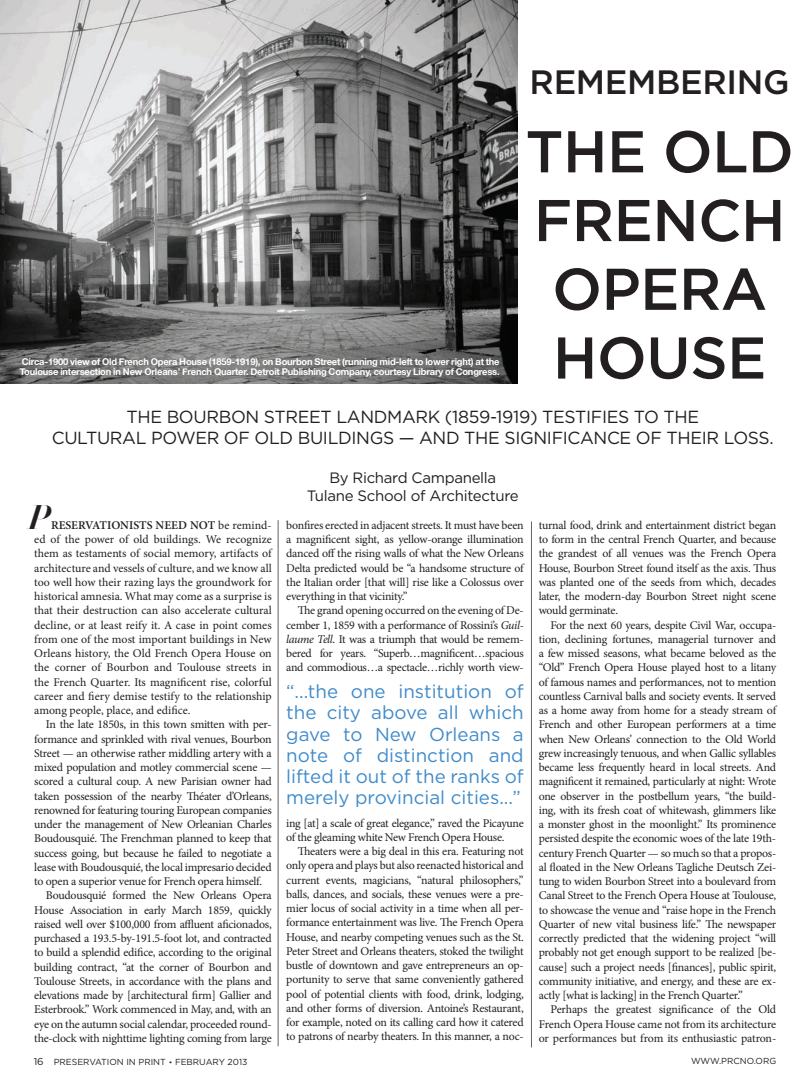
<style>
.page{position:relative;width:810px;height:1080px;background:#fff}
.page>*{position:absolute;margin:0;border:0;box-sizing:border-box;transform-origin:0 0}
.t1{font:500 58.75px/68.8px "Gotham";letter-spacing:-.01em;color:#231f20;text-align:center}
.t2{font:500 33.75px "Gotham";letter-spacing:-.01em;color:#231f20}
.t3{font:33.75px "Didot HTF B96 Bold Ital";color:#231f20}
.t4{font:18.75px/21.2px "Gotham";color:#408bca;text-align:justify}
.t5{font:17.5px/21px "Gotham";letter-spacing:-.02em;color:#231f20;text-align:center}
.t6{font:15px/18px "Gotham";letter-spacing:-.02em;color:#231f20;text-align:center}
.t7{font:11.88px/14.2px "Minion Pro";letter-spacing:-.02em;color:#231f20;text-align:justify}
.t8{font:700 9.38px/10.6px "Helvetica Neue";letter-spacing:-.02em;color:#fff}
.t9{font:8.75px "Gotham";color:#231f20}
.s1{font-weight:600}
.s2{font-style:italic}
.s3{font-size:10px}
.s4{font-size:7.5px}
</style>
<div class="page">
<img style="left:0;top:0;width:517px;height:383px">
<hr style="left:278px;top:520px;width:1px;height:526px;background:#636366">
<hr style="left:531px;top:521px;width:1px;height:526px;background:#636366">
<h2 class="t2" style="left:530px;top:60px;width:262px">REMEMBERING</h2>
<h1 class="t1" style="left:525px;top:116px;width:270px">THE OLD<br>FRENCH<br>OPERA<br>HOUSE</h1>
<h3 class="t5" style="left:52px;top:406px;width:723px">the bourbon street LanDMarK (1859-1919) testifies to the<br>cuLturaL Power of oLD buiLDings — anD the significance of their Loss.</h3>
<p class="t6" style="left:307px;top:468px;width:213px">by richard campanella tulane school of architecture</p>
<p class="t8" style="left:20px;top:356px;width:481px">Circa-1900 view of Old French Opera House (1859-1919), on Bourbon Street (running mid-left to lower right) at the<br>Toulouse intersection in New Orleans’ French Quarter. Detroit Publishing Company, courtesy Library of Congress.</p>
<h2 class="t3" style="left:28px;top:496px;width:24px">P</h2>
<p class="t7" style="left:34px;top:518px;width:239px;text-indent:17px"><span class="s1">RESERVATIONISTS NEED NOT</span> be remind&shy;ed of the power of old buildings. We recognize them as testaments of social memory, artifacts of architecture and vessels of culture, and we know all too well how their razing lays the groundwork for historical amnesia. What may come as a surprise is that their destruction can also accelerate cultural decline, or at least reify it. A case in point comes from one of the most important buildings in New Orleans history, the Old French Opera House on the corner of Bourbon and Toulouse streets in the French Quarter. Its magnificent rise, colorful career and fiery demise testify to the relationship among people, place, and edifice.</p>
<p class="t7" style="left:46px;top:717px;width:227px">In the late 1850s, in this town smitten with per-</p>
<p class="t7" style="left:34px;top:732px;width:239px">formance and sprinkled with rival venues, Bourbon</p>
<p class="t7" style="left:34px;top:746px;width:239px">Street — an otherwise rather middling artery with a</p>
<p class="t7" style="left:34px;top:760px;width:239px">mixed population and motley commercial scene —</p>
<p class="t7" style="left:34px;top:774px;width:239px">scored a cultural coup. A new Parisian owner had</p>
<p class="t7" style="left:34px;top:789px;width:239px">taken possession of the nearby Théater d’Orleans,</p>
<p class="t7" style="left:34px;top:803px;width:239px">renowned for featuring touring European companies</p>
<p class="t7" style="left:34px;top:817px;width:239px">under the management of New Orleanian Charles</p>
<p class="t7" style="left:34px;top:831px;width:239px">Boudousquié. The Frenchman planned to keep that</p>
<p class="t7" style="left:34px;top:846px;width:239px">success going, but because he failed to negotiate a</p>
<p class="t7" style="left:34px;top:860px;width:239px">lease with Boudousquié, the local impresario decided</p>
<p class="t7" style="left:34px;top:874px;width:229px">to open a superior venue for French opera himself.</p>
<p class="t7" style="left:46px;top:888px;width:227px">Boudousquié formed the New Orleans Opera</p>
<p class="t7" style="left:34px;top:903px;width:239px">House Association in early March 1859, quickly</p>
<p class="t7" style="left:34px;top:917px;width:239px">raised well over $100,000 from affluent aficionados,</p>
<p class="t7" style="left:34px;top:931px;width:239px">purchased a 193.5-by-191.5-foot lot, and contracted</p>
<p class="t7" style="left:34px;top:945px;width:239px">to build a splendid edifice, according to the original</p>
<p class="t7" style="left:34px;top:960px;width:239px">building contract, “at the corner of Bourbon and</p>
<p class="t7" style="left:34px;top:974px;width:239px">Toulouse Streets, in accordance with the plans and</p>
<p class="t7" style="left:34px;top:988px;width:239px">elevations made by [architectural firm] Gallier and</p>
<p class="t7" style="left:34px;top:1002px;width:239px">Esterbrook.” Work commenced in May, and, with an</p>
<p class="t7" style="left:34px;top:1017px;width:239px">eye on the autumn social calendar, proceeded round-</p>
<p class="t7" style="left:34px;top:1031px;width:239px">the-clock with nighttime lighting coming from large</p>
<p class="t7" style="left:286px;top:518px;width:239px">bonfires erected in adjacent streets. It must have been a magnificent sight, as yellow-orange illumination danced off the rising walls of what the New Orleans Delta predicted would be “a handsome structure of the Italian order [that will] rise like a Colossus over everything in that vicinity.”</p>
<p class="t7" style="left:286px;top:603px;width:239px;text-indent:12px">The grand opening occurred on the evening of De&shy;cember 1, 1859 with a performance of Rossini’s <span class="s2">Guil&shy;laume Tell</span>. It was a triumph that would be remem&shy;bered for years. “Superb…magnificent…spacious and commodious…a spectacle…richly worth view-</p>
<h3 class="t4" style="left:286px;top:680px;width:239px">“...the one institution of the city above all which gave to new orleans a note of distinction and lifted it out of the ranks of merely provincial cities...”</h3>
<p class="t7" style="left:286px;top:816px;width:239px">ing [at] a scale of great elegance,” raved the Picayune of the gleaming white New French Opera House.</p>
<p class="t7" style="left:286px;top:844px;width:239px;text-indent:12px">Theaters were a big deal in this era. Featuring not only opera and plays but also reenacted historical and current events, magicians, “natural philosophers,” balls, dances, and socials, these venues were a pre&shy;mier locus of social activity in a time when all per&shy;formance entertainment was live. The French Opera House, and nearby competing venues such as the St.<br>Peter Street and Orleans theaters, stoked the twilight bustle of downtown and gave entrepreneurs an op&shy;portunity to serve that same conveniently gathered pool of potential clients with food, drink, lodging, and other forms of diversion. Antoine’s Restaurant, for example, noted on its calling card how it catered to patrons of nearby theaters. In this manner, a noc-</p>
<p class="t7" style="left:539px;top:518px;width:239px">turnal food, drink and entertainment district began to form in the central French Quarter, and because the grandest of all venues was the French Opera House, Bourbon Street found itself as the axis. Thus was planted one of the seeds from which, decades later, the modern-day Bourbon Street night scene would germinate.</p>
<p class="t7" style="left:539px;top:618px;width:239px;text-indent:12px">For the next 60 years, despite Civil War, occupa&shy;tion, declining fortunes, managerial turnover and a few missed seasons, what became beloved as the “Old” French Opera House played host to a litany of famous names and performances, not to mention countless Carnival balls and society events. It served as a home away from home for a steady stream of French and other European performers at a time when New Orleans’ connection to the Old World grew increasingly tenuous, and when Gallic syllables became less frequently heard in local streets. And magnificent it remained, particularly at night: Wrote one observer in the postbellum years, “the build&shy;ing, with its fresh coat of whitewash, glimmers like a monster ghost in the moonlight.” Its prominence persisted despite the economic woes of the late 19th&shy;century French Quarter — so much so that a propos&shy;al floated in the New Orleans Tagliche Deutsch Zei&shy;tung to widen Bourbon Street into a boulevard from Canal Street to the French Opera House at Toulouse, to showcase the venue and “raise hope in the French Quarter of new vital business life.” The newspaper correctly predicted that the widening project “will probably not get enough support to be realized [be&shy;cause] such a project needs [finances], public spirit, community initiative, and energy, and these are ex&shy;actly [what is lacking] in the French Quarter.”</p>
<p class="t7" style="left:539px;top:1002px;width:239px;text-indent:12px">Perhaps the greatest significance of the Old French Opera House came not from its architecture or performances but from its enthusiastic patron-</p>
<p class="t9" style="left:34px;top:1056px;width:215px"><span class="s3">16</span> Preservation in Print <span class="s4">•</span> february 2013</p>
<p class="t9" style="left:691px;top:1056px;width:87px">www.Prcno.org</p>
</div>
